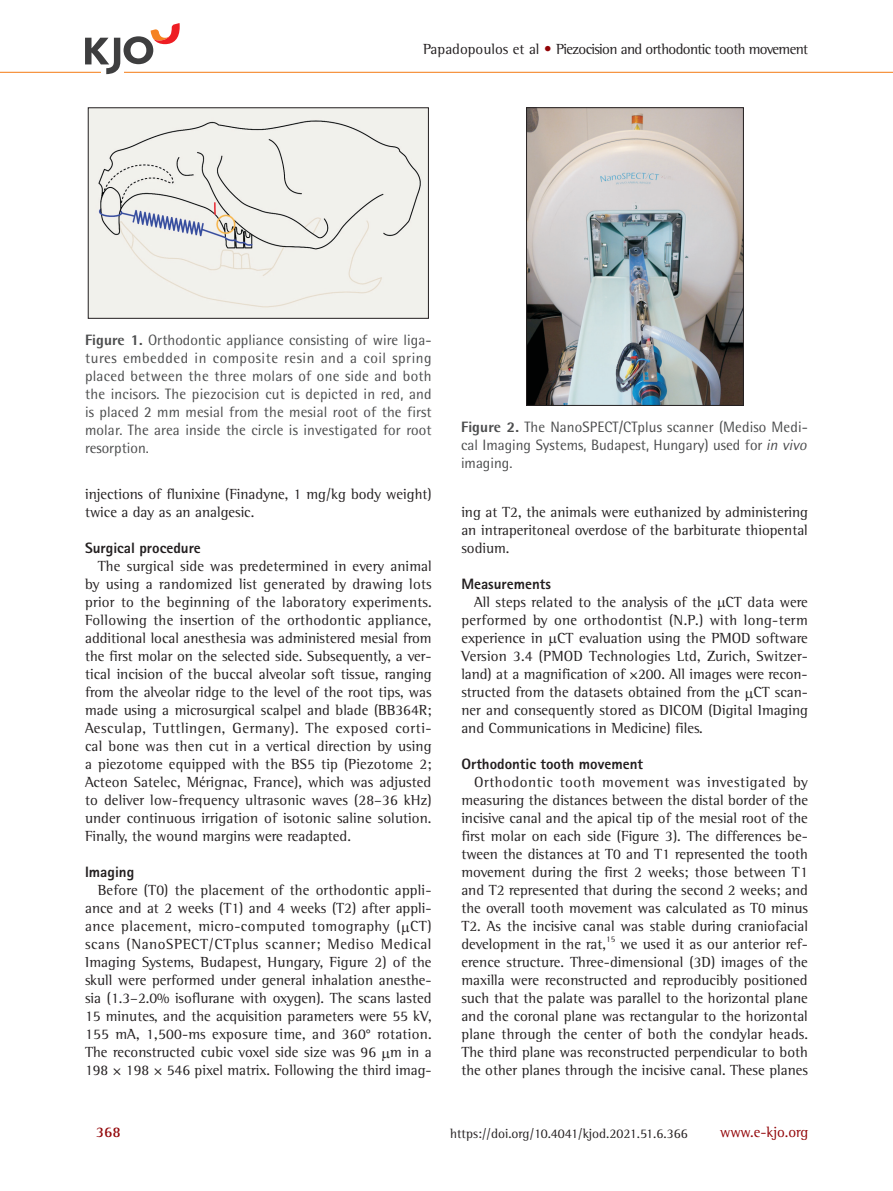
<style>
.page{position:relative;width:893px;height:1191px;background:#fff}
.page>*{position:absolute;margin:0;border:0;box-sizing:border-box;transform-origin:0 0}
.t1{font:15px/18px "Rotis Semi Serif Std";color:#231f20;text-align:justify}
.t2{font:15px/18px "Rotis Semi Sans Std";letter-spacing:.005em;color:#4b4c4d;text-align:justify}
.t3{font:800 15px "Rotis Sans Serif Std";color:#231f20}
.t4{font:15px "Rotis Semi Serif Std";letter-spacing:-.04em;color:#231f20}
.t5{font:15px "Rotis Semi Serif Std";color:#920407}
.t6{font:700 15px "Rotis Semi Serif Std";color:#920407}
.t7{font:13.5px "Rotis Semi Serif Std";color:#231f20}
.t8{font:8.7px "Rotis Semi Serif Std";color:#231f20}
.s1{color:#920407}
.s2{font-weight:800}
.s3{font-family:"Utopia Std"}
.s4{font-style:italic}
</style>
<div class="page">
<hr style="left:0;top:72px;width:893px;height:1px;background:#f58220">
<svg style="left:85px;top:23px;width:95px;height:51px"></svg>
<img style="left:90px;top:109px;width:337px;height:207px">
<div style="left:88px;top:107px;width:341px;height:211px;border:1px solid #231f20"></div>
<img style="left:528px;top:109px;width:214px;height:295px">
<div style="left:526px;top:107px;width:218px;height:299px;border:1px solid #231f20"></div>
<p class="t4" style="left:423px;top:40px;width:387px">Papadopoulos et al <span class="s1">•</span> Piezocision and orthodontic tooth movement</p>
<p class="t2" style="left:85px;top:331px;width:348px"><span class="s2">Figure 1.</span> Orthodontic appliance consisting of wire liga&shy;tures embedded in composite resin and a coil spring placed between the three molars of one side and both the incisors. The piezocision cut is depicted in red, and is placed 2 mm mesial from the mesial root of the first molar. The area inside the circle is investigated for root resorption.</p>
<p class="t1" style="left:85px;top:485px;width:348px">injections of flunixine (Finadyne, 1 mg/kg body weight) twice a day as an analgesic.</p>
<p class="t3" style="left:85px;top:538px;width:117px">Surgical procedure</p>
<p class="t1" style="left:85px;top:557px;width:348px;text-indent:13px">The surgical side was predetermined in every animal by using a randomized list generated by drawing lots prior to the beginning of the laboratory experiments.<br>Following the insertion of the orthodontic appliance, additional local anesthesia was administered mesial from the first molar on the selected side. Subsequently, a ver&shy;tical incision of the buccal alveolar soft tissue, ranging from the alveolar ridge to the level of the root tips, was made using a microsurgical scalpel and blade (BB364R; Aesculap, Tuttlingen, Germany). The exposed corti&shy;cal bone was then cut in a vertical direction by using a piezotome equipped with the BS5 tip (Piezotome 2; Acteon Satelec, Mérignac, France), which was adjusted to deliver low-frequency ultrasonic waves (28–36 kHz) under continuous irrigation of isotonic saline solution.<br>Finally, the wound margins were readapted.</p>
<p class="t3" style="left:85px;top:862px;width:51px">Imaging</p>
<p class="t1" style="left:85px;top:881px;width:348px;text-indent:13px">Before (T0) the placement of the orthodontic appli&shy;ance and at 2 weeks (T1) and 4 weeks (T2) after appli&shy;ance placement, micro-computed tomography ( CT) scans (NanoSPECT/CTplus scanner; Mediso Medical Imaging Systems, Budapest, Hungary, Figure 2) of the skull were performed under general inhalation anesthe&shy;sia (1.3–2.0% isoflurane with oxygen). The scans lasted 15 minutes, and the acquisition parameters were 55 kV, 155 mA, 1,500-ms exposure time, and 360<span class="s3">°</span> rotation.<br>The reconstructed cubic voxel side size was 96 m in a 198 × 198 × 546 pixel matrix. Following the third imag-</p>
<p class="t2" style="left:461px;top:418px;width:350px;text-align:left"><span class="s2">Figure 2.</span> The NanoSPECT/CTplus scanner (Mediso Medi&shy;cal Imaging Systems, Budapest, Hungary) used for <span class="s4">in vivo </span>imaging.</p>
<p class="t1" style="left:461px;top:503px;width:348px">ing at T2, the animals were euthanized by administering an intraperitoneal overdose of the barbiturate thiopental sodium.</p>
<p class="t3" style="left:461px;top:574px;width:91px">Measurements</p>
<p class="t1" style="left:461px;top:593px;width:348px;text-indent:13px">All steps related to the analysis of the CT data were performed by one orthodontist (N.P.) with long-term experience in CT evaluation using the PMOD software Version 3.4 (PMOD Technologies Ltd, Zurich, Switzer&shy;land) at a magnification of ×200. All images were recon&shy;structed from the datasets obtained from the CT scan&shy;ner and consequently stored as DICOM (Digital Imaging and Communications in Medicine) files.</p>
<p class="t3" style="left:461px;top:754px;width:183px">Orthodontic tooth movement</p>
<p class="t1" style="left:461px;top:773px;width:348px;text-indent:13px">Orthodontic tooth movement was investigated by measuring the distances between the distal border of the incisive canal and the apical tip of the mesial root of the first molar on each side (Figure 3). The differences be&shy;tween the distances at T0 and T1 represented the tooth movement during the first 2 weeks; those between T1 and T2 represented that during the second 2 weeks; and the overall tooth movement was calculated as T0 minus T2. As the incisive canal was stable during craniofacial development in the rat,</p>
<p class="t8" style="left:606px;top:934px;width:11px">15</p>
<p class="t1" style="left:461px;top:935px;width:348px;text-indent:159px">we used it as our anterior ref&shy;erence structure. Three-dimensional (3D) images of the maxilla were reconstructed and reproducibly positioned such that the palate was parallel to the horizontal plane and the coronal plane was rectangular to the horizontal plane through the center of both the condylar heads.<br>The third plane was reconstructed perpendicular to both the other planes through the incisive canal. These planes</p>
<p class="t6" style="left:96px;top:1122px;width:27px">368</p>
<p class="t7" style="left:450px;top:1125px;width:239px">https://doi.org/10.4041/kjod.2021.51.6.366</p>
<p class="t5" style="left:720px;top:1122px;width:90px">www.e-kjo.org</p>
</div>
